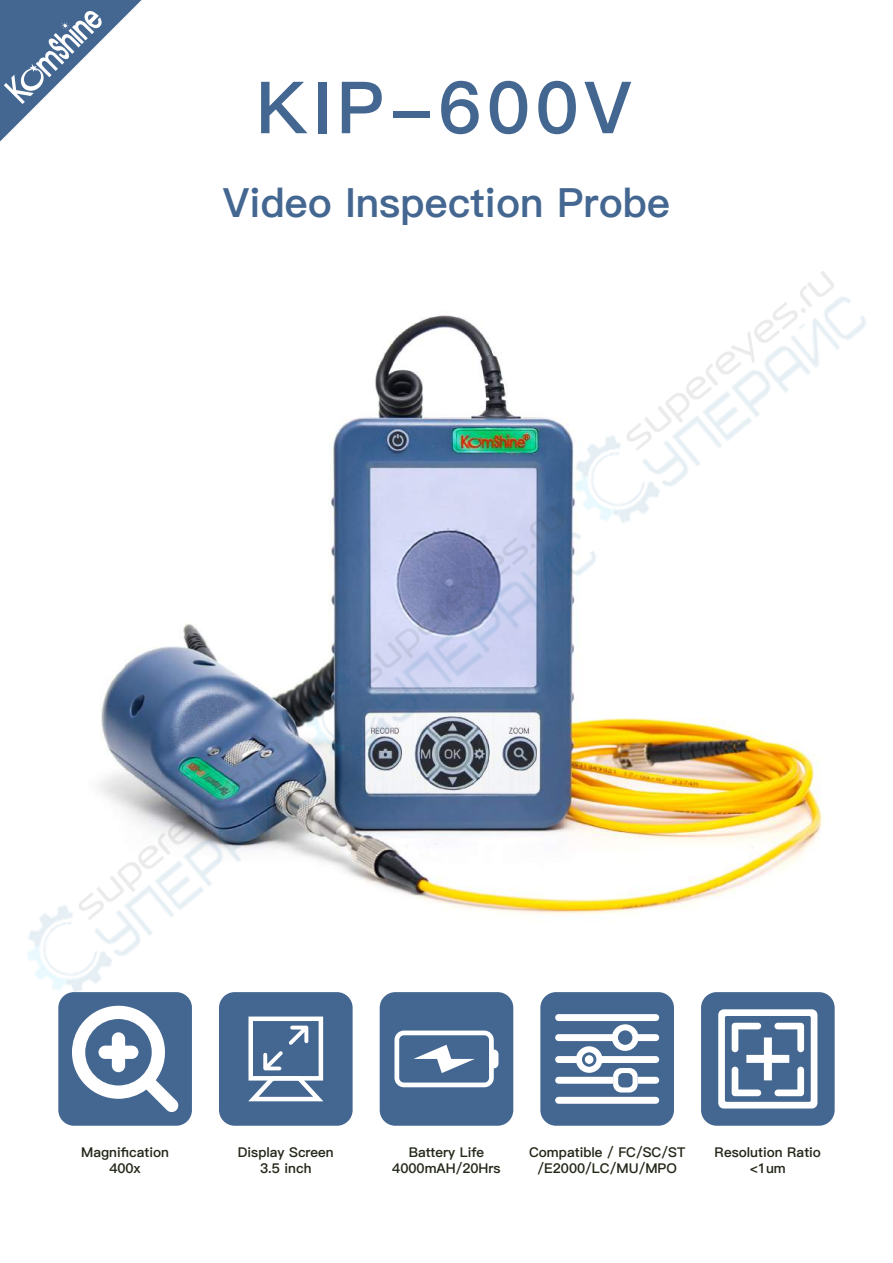
<style>
.page{position:relative;width:893px;height:1263px;background:#fff}
.page>*{position:absolute;margin:0;border:0;box-sizing:border-box;transform-origin:0 0}
.t1{font:72px "Ping Fang SC Heavy";letter-spacing:.075em;color:#446791}
.t2{font:40.35px "Ping Fang SC Heavy";color:#446791}
.t3{font:13.5px/16.2px "Ping Fang SC Heavy";color:#222819;text-align:center}
</style>
<div class="page">
<svg style="left:0;top:0;width:3px;height:142px"></svg>
<img style="left:3px;top:0;width:863px;height:1126px">
<h1 class="t1" style="left:256px;top:65px;width:377px">KIP-600V</h1>
<h2 class="t2" style="left:223px;top:178px;width:449px">Video Inspection Probe</h2>
<p class="t3" style="left:81px;top:1145px;width:89px">Magnification<br>400x</p>
<p class="t3" style="left:392px;top:1145px;width:110px">Battery Life<br>4000mAH/20Hrs</p>
<p class="t3" style="left:529px;top:1145px;width:158px">Compatible / FC/SC/ST /E2000/LC/MU/MPO</p>
<p class="t3" style="left:715px;top:1145px;width:108px">Resolution Ratio &lt;1um</p>
<p class="t3" style="left:238px;top:1145px;width:97px">Display Screen<br>3.5 inch</p>
</div>
